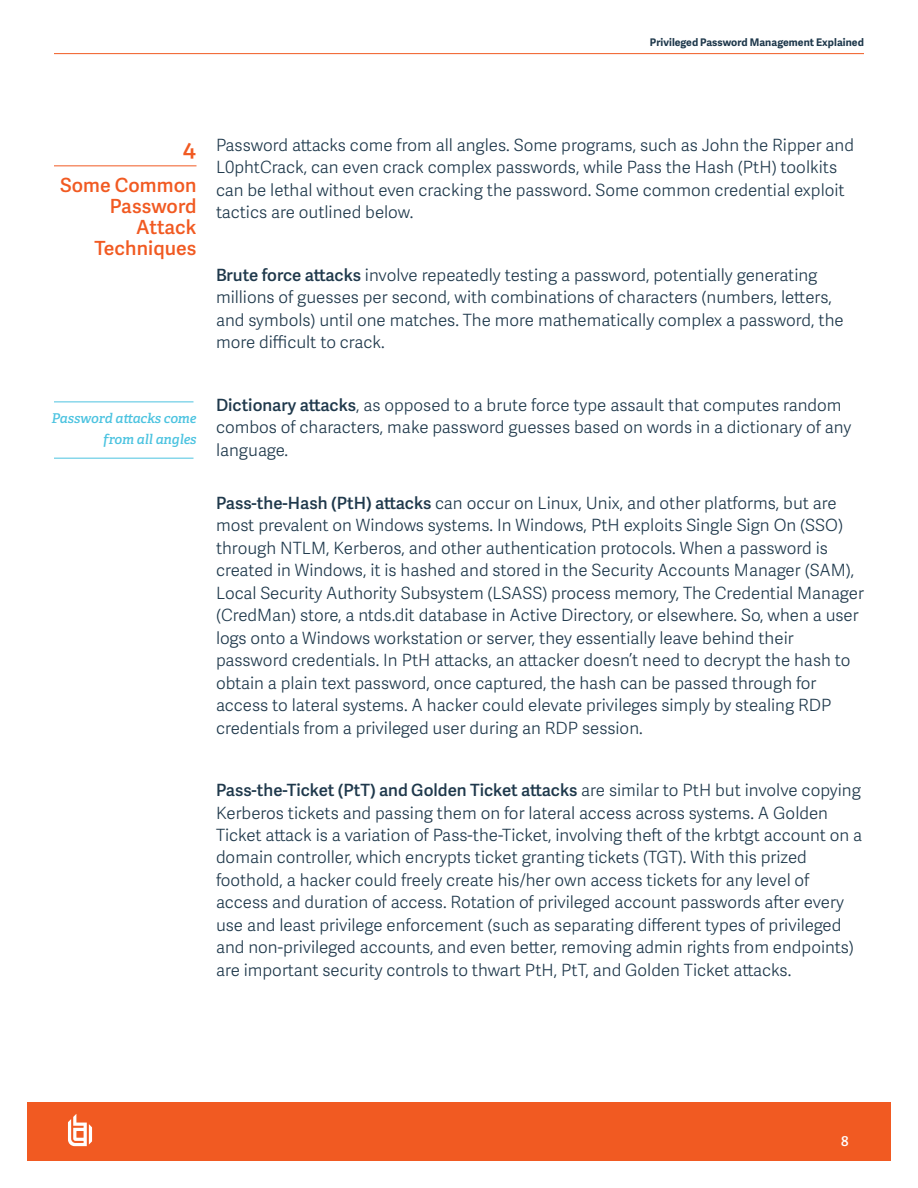
<style>
.page{position:relative;width:918px;height:1188px;background:#fff}
.page>*{position:absolute;margin:0;border:0;box-sizing:border-box;transform-origin:0 0}
.t1{font:600 24.3px "Adelle";color:#f15a22}
.t2{font:600 19.5px/21px "Adelle Sans";letter-spacing:.005em;color:#f15a22;text-align:right}
.t3{font:300 16.8px/22.5px "Adelle Sans";color:#1e384b}
.t4{font:italic 600 13.5px/21px "Adelle";letter-spacing:-.005em;color:#4cc3e0;text-align:right}
.t5{font:600 13.5px "Adelle Sans";color:#fff}
.t6{font:700 10.5px "Adelle Sans";letter-spacing:.005em;color:#1e384b}
.s1{font-weight:600}
</style>
<div class="page">
<hr style="left:54px;top:53px;width:810px;height:1px;background:#f15a22">
<div style="left:27px;top:1102px;width:864px;height:59px;background:#f15a22"></div>
<svg style="left:68px;top:1114px;width:24px;height:32px"></svg>
<hr style="left:54px;top:165px;width:142px;height:1px;background:#f15a22">
<hr style="left:54px;top:402px;width:140px;height:1px;background:#4cc3e0">
<hr style="left:54px;top:458px;width:140px;height:1px;background:#4cc3e0">
<p class="t6" style="left:650px;top:34px;width:216px">Privileged Password Management Explained</p>
<h1 class="t1" style="left:183px;top:133px;width:15px">4</h1>
<p class="t2" style="left:60px;top:173px;width:138px">Some Common<br>Password<br>Attack<br>Techniques</p>
<p class="t4" style="left:52px;top:408px;width:146px">Password attacks come from all angles</p>
<p class="t3" style="left:216px;top:133px;width:640px">Password attacks come from all angles. Some programs, such as John the Ripper and L0phtCrack, can even crack complex passwords, while Pass the Hash (PtH) toolkits can be lethal without even cracking the password. Some common credential exploit tactics are outlined below.</p>
<p class="t3" style="left:216px;top:263px;width:629px"><span class="s1">Brute force attacks</span> involve repeatedly testing a password, potentially generating millions of guesses per second, with combinations of characters (numbers, letters, and symbols) until one matches. The more mathematically complex a password, the more difficult to crack.</p>
<p class="t3" style="left:216px;top:393px;width:637px"><span class="s1">Dictionary attacks</span>, as opposed to a brute force type assault that computes random combos of characters, make password guesses based on words in a dictionary of any language.</p>
<p class="t3" style="left:216px;top:491px;width:649px"><span class="s1">Pass-the-Hash (PtH) attacks</span> can occur on Linux, Unix, and other platforms, but are most prevalent on Windows systems. In Windows, PtH exploits Single Sign On (SSO) through NTLM, Kerberos, and other authentication protocols. When a password is created in Windows, it is hashed and stored in the Security Accounts Manager (SAM), Local Security Authority Subsystem (LSASS) process memory, The Credential Manager (CredMan) store, a ntds.dit database in Active Directory, or elsewhere. So, when a user logs onto a Windows workstation or server, they essentially leave behind their password credentials. In PtH attacks, an attacker doesn’t need to decrypt the hash to obtain a plain text password, once captured, the hash can be passed through for access to lateral systems. A hacker could elevate privileges simply by stealing RDP credentials from a privileged user during an RDP session.</p>
<p class="t3" style="left:216px;top:778px;width:648px"><span class="s1">Pass-the-Ticket (PtT) and Golden Ticket attacks</span> are similar to PtH but involve copying Kerberos tickets and passing them on for lateral access across systems. A Golden Ticket attack is a variation of Pass-the-Ticket, involving theft of the krbtgt account on a domain controller, which encrypts ticket granting tickets (TGT). With this prized foothold, a hacker could freely create his/her own access tickets for any level of access and duration of access. Rotation of privileged account passwords after every use and least privilege enforcement (such as separating different types of privileged and non-privileged accounts, and even better, removing admin rights from endpoints) are important security controls to thwart PtH, PtT, and Golden Ticket attacks.</p>
<p class="t5" style="left:841px;top:1132px;width:9px">8</p>
</div>
